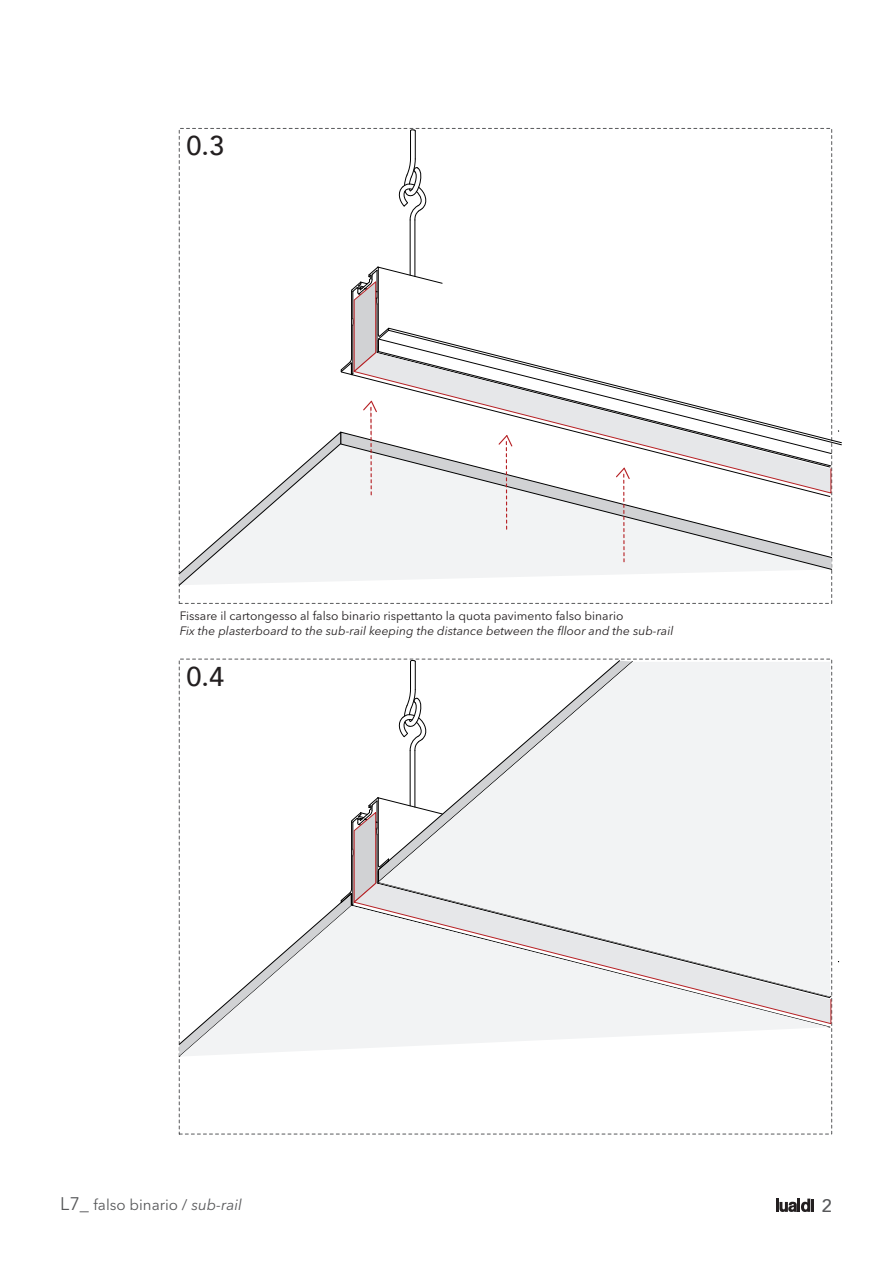
<style>
.page{position:relative;width:893px;height:1263px;background:#fff}
.page>*{position:absolute;margin:0;border:0;box-sizing:border-box;transform-origin:0 0}
.t1{font:500 27.15px "Avenir";color:#231f20}
.t2{font:500 18.15px "Avenir";color:#57585a}
.t3{font:15.15px "Avenir Next LT Pro";color:#57585a}
.t4{font:italic 12.15px "Avenir Next LT Pro";color:#231f20}
.t5{font:12.15px "Avenir Next LT Pro";color:#231f20}
.s1{font-size:18.15px}
.s2{font-style:italic}
</style>
<div class="page">
<hr style="left:776px;top:1198px;width:3px;height:14px;background:#231f20">
<svg style="left:779px;top:1198px;width:35px;height:14px"></svg>
<svg style="left:443px;top:328px;width:399px;height:116px"></svg>
<hr style="left:414px;top:220px;width:1px;height:56px;background:#000">
<hr style="left:410px;top:220px;width:1px;height:55px;background:#000">
<svg style="left:398px;top:129px;width:29px;height:92px"></svg>
<svg style="left:340px;top:266px;width:103px;height:110px"></svg>
<svg style="left:353px;top:352px;width:478px;height:80px"></svg>
<svg style="left:179px;top:797px;width:199px;height:260px"></svg>
<svg style="left:378px;top:662px;width:452px;height:244px;fill:#f2f3f4"></svg>
<svg style="left:179px;top:906px;width:651px;height:150px;fill:#f2f3f4"></svg>
<svg style="left:341px;top:570px;width:491px;height:15px"></svg>
<svg style="left:341px;top:432px;width:491px;height:138px;fill:#f2f3f4"></svg>
<svg style="left:179px;top:431px;width:162px;height:155px"></svg>
<svg style="left:362px;top:400px;width:16px;height:97px"></svg>
<svg style="left:497px;top:434px;width:16px;height:98px"></svg>
<svg style="left:615px;top:467px;width:16px;height:97px"></svg>
<h1 class="t1" style="left:186px;top:122px;width:39px">0.3</h1>
<p class="t5" style="left:180px;top:609px;width:445px">Fissare il cartongesso al falso binario rispettanto la quota pavimento falso binario</p>
<p class="t4" style="left:180px;top:623px;width:495px">Fix the plasterboard to the sub-rail keeping the distance between the flloor and the sub-rail</p>
<h1 class="t1" style="left:186px;top:653px;width:39px">0.4</h1>
<p class="t3" style="left:60px;top:1195px;width:183px"><span class="s1">L7_</span> falso binario / <span class="s2">sub-rail</span></p>
<h2 class="t2" style="left:822px;top:1190px;width:12px">2</h2>
</div>
